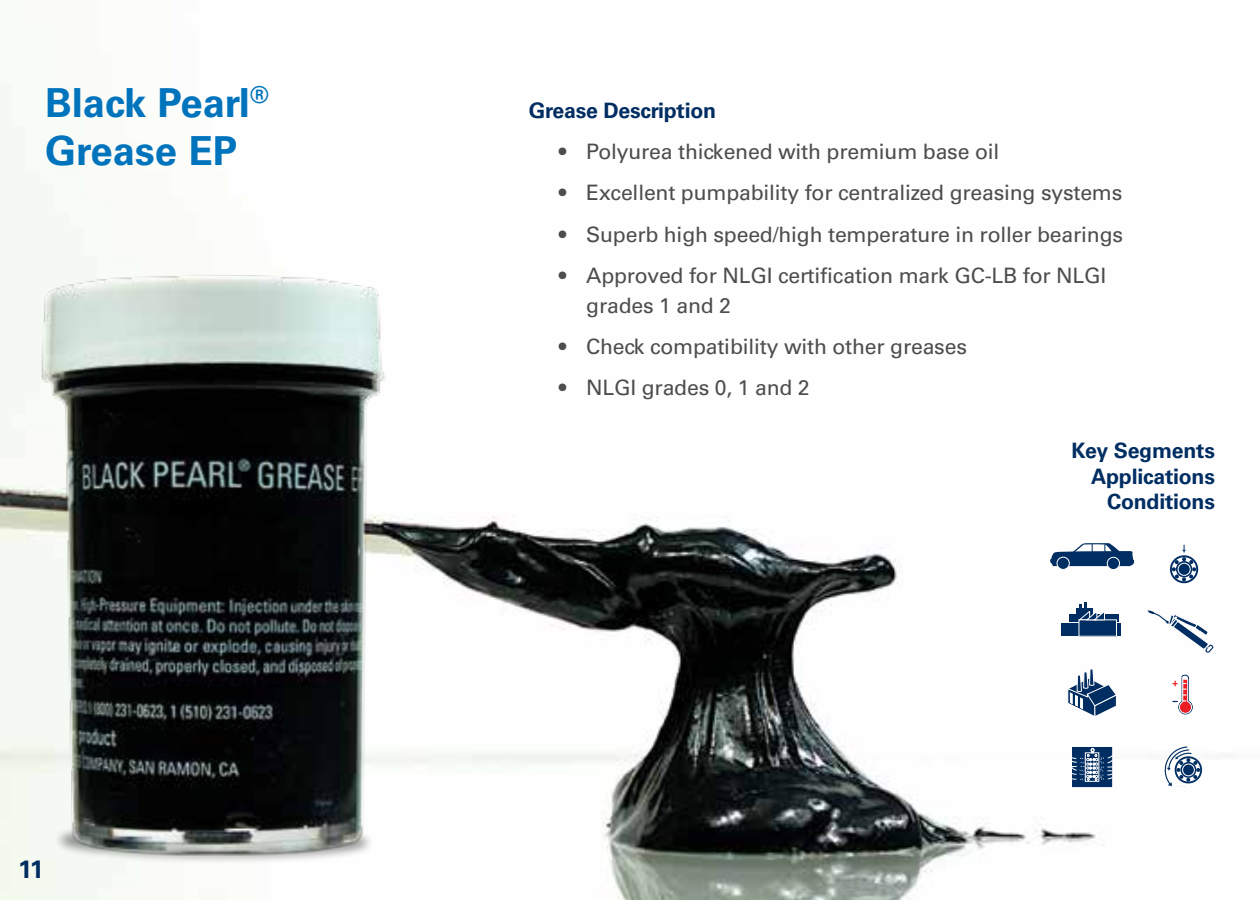
<style>
.page{position:relative;width:1260px;height:900px;background:#fff}
.page>*{position:absolute;margin:0;border:0;box-sizing:border-box;transform-origin:0 0}
.t1{font:700 40px/48px "Univers LT Std";color:#0073bd}
.t2{font:700 25px "Univers LT Std";color:#002d62}
.t3{font:21.25px/30px "Univers LT Std";letter-spacing:-.01em;color:#4d4d4f}
.t4{font:700 21.25px/25.5px "Univers LT Std";letter-spacing:-.01em;color:#002d62;text-align:right}
</style>
<div class="page">
<img style="left:0;top:83px;width:1203px;height:817px">
<img style="left:2px;top:232px;width:433px;height:668px">
<svg style="left:1057px;top:557px;width:12px;height:12px"></svg>
<div style="left:1057px;top:557px;width:13px;height:13px;border:1px solid #fff;border-radius:50%"></div>
<svg style="left:1107px;top:557px;width:13px;height:13px"></svg>
<div style="left:1107px;top:557px;width:13px;height:13px;border:1px solid #fff;border-radius:50%"></div>
<svg style="left:1050px;top:543px;width:84px;height:23px"></svg>
<div style="left:1076px;top:609px;width:16px;height:6px;background:#002d62"></div>
<div style="left:1069px;top:615px;width:50px;height:7px;background:#002d62"></div>
<div style="left:1061px;top:623px;width:60px;height:13px;background:#002d62"></div>
<div style="left:1079px;top:620px;width:37px;height:16px;background:#002d62"></div>
<svg style="left:1078px;top:602px;width:27px;height:19px"></svg>
<div style="left:1170px;top:555px;width:28px;height:28px;border:2px solid #002d62;border-radius:50%"></div>
<svg style="left:1172px;top:545px;width:24px;height:36px"></svg>
<svg style="left:1067px;top:669px;width:50px;height:48px"></svg>
<div style="left:1073px;top:747px;width:39px;height:40px;background:#002d62"></div>
<svg style="left:1071px;top:748px;width:42px;height:32px"></svg>
<div style="left:1085px;top:753px;width:14px;height:29px;border:1px solid #fff"></div>
<div style="left:1175px;top:756px;width:27px;height:27px;border:2px solid #002d62;border-radius:50%"></div>
<svg style="left:1164px;top:746px;width:36px;height:40px"></svg>
<svg style="left:1173px;top:674px;width:23px;height:40px"></svg>
<svg style="left:1147px;top:609px;width:67px;height:44px"></svg>
<h1 class="t1" style="left:45px;top:79px;width:225px">Black Pearl<sup>®<br></sup>Grease EP</h1>
<p class="t2" style="left:18px;top:854px;width:27px">11</p>
<p class="t4" style="left:529px;top:98px;width:189px">Grease Description</p>
<p class="t3" style="left:559px;top:137px;width:442px">• Polyurea thickened with premium base oil</p>
<p class="t3" style="left:559px;top:178px;width:565px">• Excellent pumpability for centralized greasing systems</p>
<p class="t3" style="left:559px;top:219px;width:566px">• Superb high speed/high temperature in roller bearings</p>
<p class="t3" style="left:586px;top:260px;width:522px;text-indent:-27px">• Approved for NLGI certification mark GC-LB for NLGI grades 1 and 2</p>
<p class="t3" style="left:559px;top:332px;width:410px">• Check compatibility with other greases</p>
<p class="t3" style="left:559px;top:373px;width:252px">• NLGI grades 0, 1 and 2</p>
<p class="t4" style="left:1072px;top:438px;width:145px">Key Segments<br>Applications<br>Conditions</p>
</div>
